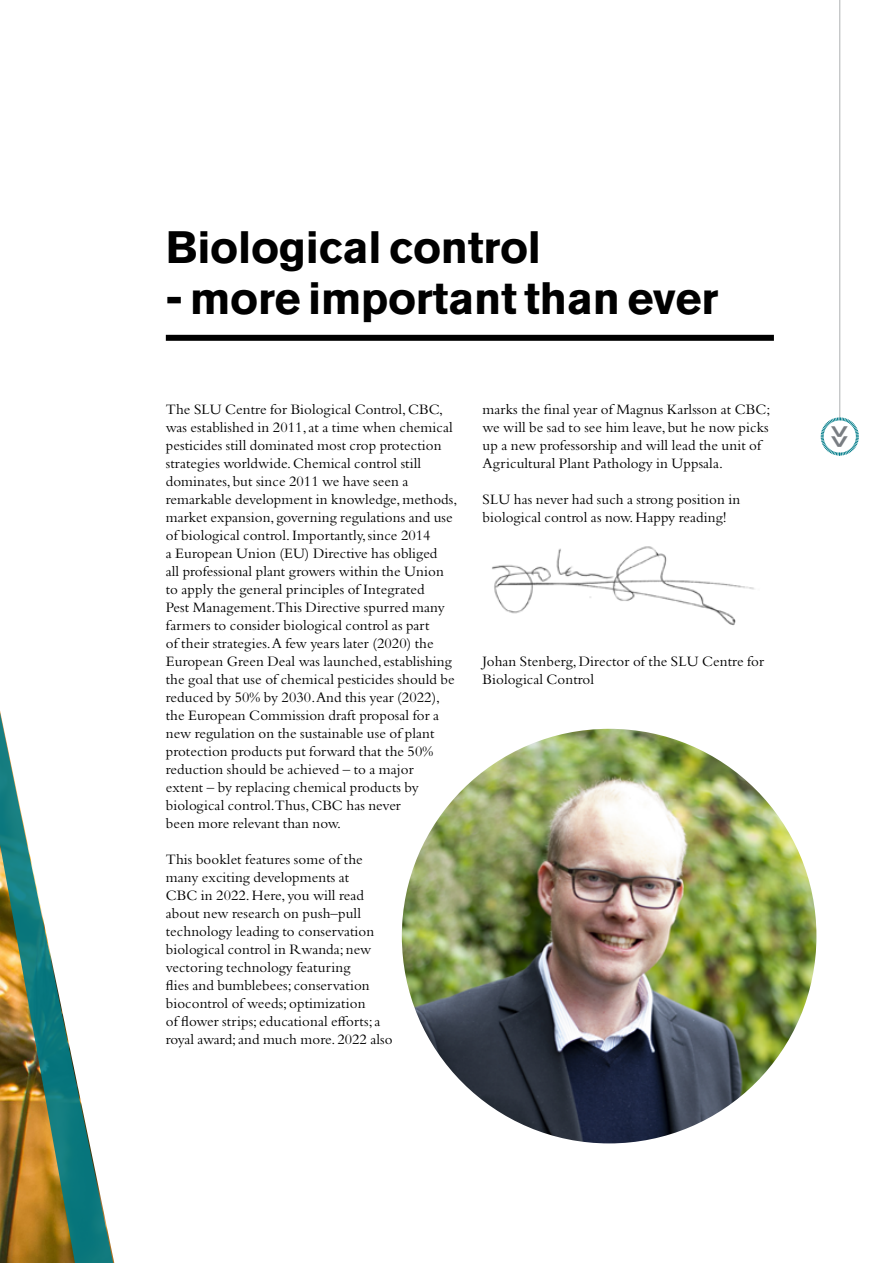
<style>
.page{position:relative;width:893px;height:1263px;background:#fff}
.page>*{position:absolute;margin:0;border:0;box-sizing:border-box;transform-origin:0 0}
.Headline_30pt{font:700 45px "Akzidenz Grotesk Std";letter-spacing:-.005em;color:#000}
.t1{font:500 28.5px "Akzidenz Grotesk Std";color:#797d82;scale:.8 1}
.Brödtext_P{font:15px/18px "Bembo Std";letter-spacing:.005em;color:#000}
</style>
<div class="page">
<div style="left:166px;top:335px;width:608px;height:6px;background:#000"></div>
<img style="left:492px;top:546px;width:262px;height:80px">
<img style="left:0;top:711px;width:115px;height:552px">
<img style="left:402px;top:729px;width:414px;height:414px;border-radius:207px">
<hr style="left:839px;top:0;width:1px;height:420px;background:#b2b5b6">
<svg style="left:820px;top:417px;width:39px;height:39px"></svg>
<p class="Headline_30pt" style="left:166px;top:222px;width:377px">Biological control</p>
<p class="Headline_30pt" style="left:166px;top:273px;width:554px">- more important than ever</p>
<p class="Brödtext_P" style="left:166px;top:400px;width:293px">The SLU Centre for Biological Control, CBC, was established in 2011, at a time when chemical pesticides still dominated most crop protection strategies worldwide. Chemical control still dominates, but since 2011 we have seen a remarkable development in knowledge, methods, market expansion, governing regulations and use of biological control. Importantly, since 2014<br>a European Union (EU) Directive has obliged<br>all professional plant growers within the Union to apply the general principles of Integrated<br>Pest Management.This Directive spurred many farmers to consider biological control as part<br>of their strategies.A few years later (2020) the European Green Deal was launched, establishing the goal that use of chemical pesticides should be reduced by 50% by 2030.And this year (2022), the European Commission draft proposal for a new regulation on the sustainable use of plant protection products put forward that the 50% reduction should be achieved – to a major<br>extent – by replacing chemical products by biological control.Thus, CBC has never<br>been more relevant than now.</p>
<p class="Brödtext_P" style="left:166px;top:850px;width:228px">This booklet features some of the many exciting developments at<br>CBC in 2022. Here, you will read about new research on push–pull technology leading to conservation biological control in Rwanda; new vectoring technology featuring<br>flies and bumblebees; conservation biocontrol of weeds; optimization<br>of flower strips; educational efforts; a royal award; and much more. 2022 also</p>
<p class="Brödtext_P" style="left:483px;top:400px;width:289px">marks the final year of Magnus Karlsson at CBC; we will be sad to see him leave, but he now picks up a new professorship and will lead the unit of Agricultural Plant Pathology in Uppsala.</p>
<p class="Brödtext_P" style="left:483px;top:490px;width:259px">SLU has never had such a strong position in biological control as now. Happy reading!</p>
<p class="Brödtext_P" style="left:483px;top:652px;width:283px">Johan Stenberg, Director of the SLU Centre for<br>Biological Control</p>
<p class="t1" style="left:858px;top:423px;width:35px;rotate:90deg">&gt;&gt;</p>
</div>
